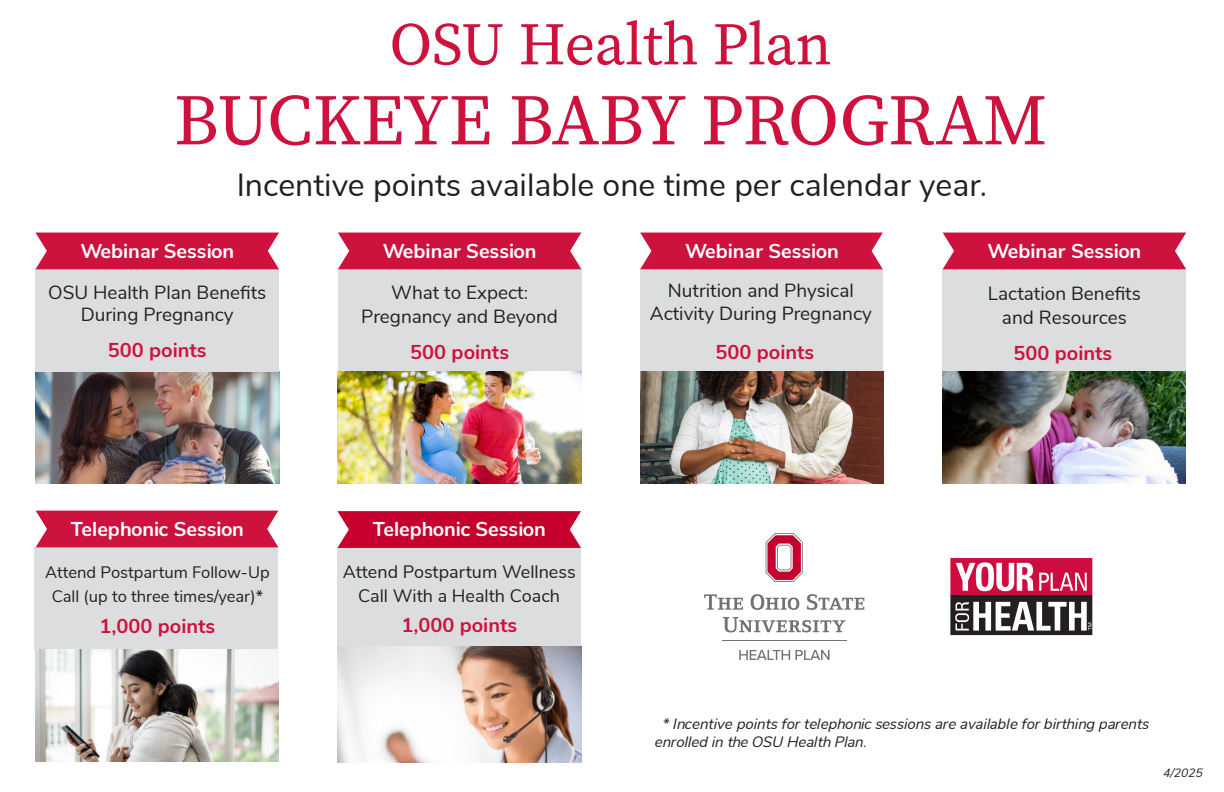
<style>
.page{position:relative;width:1224px;height:792px;background:#fff}
.page>*{position:absolute;margin:0;border:0;box-sizing:border-box;transform-origin:0 0}
.t1{font:72px "Buckeye Serif 2";letter-spacing:-.01em;color:#cd123d}
.t2{font:60px "Buckeye Serif 2";letter-spacing:-.005em;color:#cd123d}
.t3{font:32px "Buckeye Sans 2";color:#231f20}
.t4{font:700 20px "Buckeye Sans 2";color:#fff}
.t5{font:700 20px "Buckeye Sans 2";color:#cd123d}
.t6{font:19px/22.8px "Buckeye Sans 2";color:#231f20;text-align:center}
.t7{font:18px/24px "Buckeye Sans 2";color:#231f20;text-align:center}
.t8{font:16.6px/24px "Buckeye Sans 2";color:#231f20;text-align:center}
.t9{font:italic 15px/18px "Buckeye Sans 2";color:#231f20}
.t10{font:italic 12px "Buckeye Sans 2";color:#231f20}
</style>
<div class="page">
<div style="left:948px;top:555px;width:147px;height:42px;background:#cd0d40"></div>
<svg style="left:956px;top:562px;width:131px;height:29px"></svg>
<div style="left:948px;top:596px;width:147px;height:41px;background:#231f20"></div>
<div style="left:947px;top:555px;width:149px;height:84px;border:4px solid #fff"></div>
<svg style="left:955px;top:602px;width:137px;height:29px"></svg>
<div style="left:640px;top:269px;width:243px;height:113px;background:#dcdddf"></div>
<div style="left:640px;top:233px;width:243px;height:36px;background:#cd123d"></div>
<img style="left:36px;top:371px;width:243px;height:113px">
<img style="left:640px;top:371px;width:243px;height:113px">
<div style="left:36px;top:269px;width:243px;height:102px;background:#dcdddf"></div>
<div style="left:338px;top:269px;width:243px;height:102px;background:#dcdddf"></div>
<div style="left:338px;top:233px;width:243px;height:36px;background:#cd123d"></div>
<img style="left:338px;top:371px;width:243px;height:113px">
<div style="left:943px;top:269px;width:243px;height:102px;background:#dcdddf"></div>
<div style="left:943px;top:233px;width:243px;height:36px;background:#cd123d"></div>
<img style="left:942px;top:371px;width:244px;height:113px">
<div style="left:337px;top:548px;width:244px;height:102px;background:#dcdddf"></div>
<svg style="left:337px;top:511px;width:244px;height:37px;background:#c80d39"></svg>
<img style="left:337px;top:646px;width:244px;height:116px">
<div style="left:34px;top:548px;width:244px;height:102px;background:#dcdddf"></div>
<div style="left:36px;top:511px;width:242px;height:36px;background:#cd123d"></div>
<img style="left:35px;top:650px;width:244px;height:112px">
<svg style="left:704px;top:594px;width:39px;height:16px"></svg>
<svg style="left:751px;top:594px;width:48px;height:16px"></svg>
<svg style="left:807px;top:594px;width:57px;height:16px"></svg>
<svg style="left:723px;top:617px;width:123px;height:15px"></svg>
<svg style="left:766px;top:533px;width:37px;height:49px"></svg>
<hr style="left:722px;top:641px;width:124px;height:1px;background:#717271">
<svg style="left:739px;top:650px;width:91px;height:10px"></svg>
<div style="left:35px;top:233px;width:244px;height:36px;background:#cd123d"></div>
<p class="t2" style="left:390px;top:9px;width:444px">OSU Health Plan</p>
<p class="t1" style="left:174px;top:78px;width:875px">BUCKEYE BABY PROGRAM</p>
<p class="t3" style="left:237px;top:165px;width:752px">Incentive points available one time per calendar year.</p>
<p class="t4" style="left:80px;top:238px;width:155px">Webinar Session</p>
<p class="t6" style="left:48px;top:281px;width:220px">OSU Health Plan Benefits<br>During Pregnancy</p>
<p class="t5" style="left:108px;top:338px;width:100px">500 points</p>
<p class="t4" style="left:383px;top:238px;width:155px">Webinar Session</p>
<p class="t6" style="left:361px;top:280px;width:198px;line-height:24px">What to Expect:<br>Pregnancy and Beyond</p>
<p class="t5" style="left:410px;top:339px;width:100px">500 points</p>
<p class="t4" style="left:685px;top:238px;width:155px">Webinar Session</p>
<p class="t4" style="left:988px;top:238px;width:155px">Webinar Session</p>
<p class="t6" style="left:988px;top:282px;width:154px">Lactation Benefits</p>
<p class="t6" style="left:1002px;top:305px;width:126px">and Resources</p>
<p class="t6" style="left:650px;top:279px;width:223px">Nutrition and Physical<br>Activity During Pregnancy</p>
<p class="t5" style="left:716px;top:340px;width:100px">500 points</p>
<p class="t5" style="left:1013px;top:341px;width:100px">500 points</p>
<p class="t4" style="left:71px;top:516px;width:174px">Telephonic Session</p>
<p class="t8" style="left:45px;top:560px;width:226px">Attend Postpartum Follow-Up<br>Call (up to three times/year)*</p>
<p class="t5" style="left:100px;top:614px;width:117px">1,000 points</p>
<p class="t4" style="left:373px;top:517px;width:174px">Telephonic Session</p>
<p class="t7" style="left:343px;top:560px;width:234px">Attend Postpartum Wellness<br>Call With a Health Coach</p>
<p class="t5" style="left:401px;top:613px;width:117px">1,000 points</p>
<p class="t9" style="left:655px;top:715px;width:496px;text-indent:8px">* Incentive points for telephonic sessions are available for birthing parents enrolled in the OSU Health Plan.</p>
<p class="t10" style="left:1164px;top:766px;width:41px">4/2025</p>
</div>
